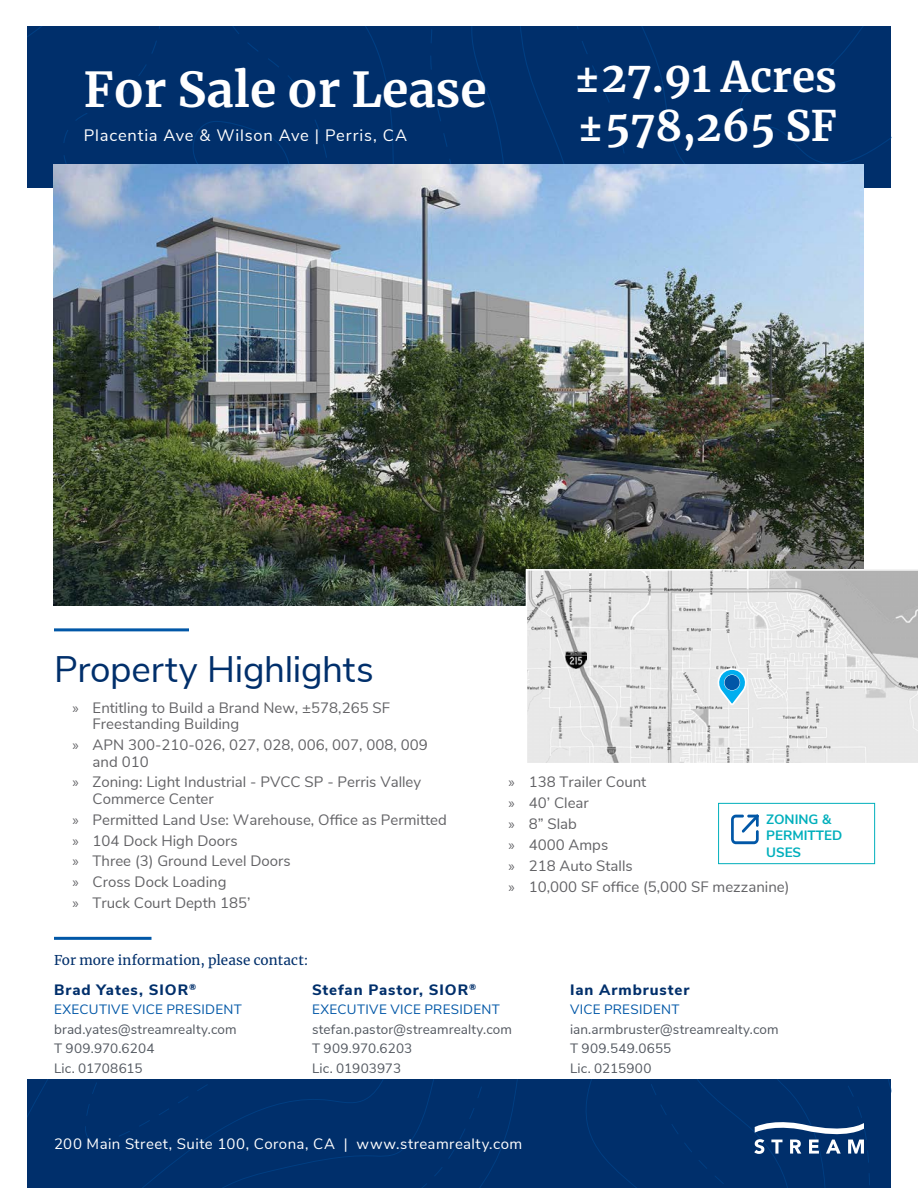
<style>
.page{position:relative;width:918px;height:1188px;background:#fff}
.page>*{position:absolute;margin:0;border:0;box-sizing:border-box;transform-origin:0 0}
.t1{font:700 48px "Merriweather";color:#fff}
.t2{font:700 42px/49.5px "Merriweather";color:#fff}
.t3{font:36.9px "Nunito Sans";letter-spacing:-.01em;color:#002f6b}
.t4{font:16.5px "Nunito Sans";letter-spacing:.05em;color:#fff}
.t5{font:15px/16.5px "Nunito Sans";color:#636366}
.t6{font:15px "Nunito Sans";letter-spacing:.03em;color:#fff}
.Contact{font:800 15px "Nunito Sans";letter-spacing:.06em;color:#002f6b}
.Contact-2{font:13.5px "Nunito Sans";letter-spacing:.01em;color:#52575f}
.Contact-3{font:13.5px "Nunito Sans";letter-spacing:.02em;color:#0157a7}
.t7{font:13.5px "Merriweather";color:#002f6b}
.t8{font:700 13.5px/16.2px "Nunito Sans";color:#00afbc}
.s1{font-family:"Myriad Pro"}
</style>
<div class="page">
<div style="left:721px;top:1079px;width:33px;height:109px;background:#002f6b"></div>
<div style="left:380px;top:1079px;width:341px;height:109px;background:#002f6b"></div>
<div style="left:27px;top:1079px;width:353px;height:109px;background:#002f6b"></div>
<svg style="left:754px;top:1079px;width:137px;height:109px;background:#144077"></svg>
<div style="left:394px;top:26px;width:51px;height:138px;background:#002f6b"></div>
<div style="left:27px;top:26px;width:367px;height:162px;background:#002f6b"></div>
<div style="left:63px;top:26px;width:269px;height:138px;background:#002f6b"></div>
<div style="left:445px;top:26px;width:81px;height:138px;background:#002f6b"></div>
<div style="left:526px;top:26px;width:94px;height:138px;background:#002f6b"></div>
<div style="left:620px;top:26px;width:271px;height:162px;background:#002f6b"></div>
<div style="left:740px;top:26px;width:151px;height:149px;background:#002f6b"></div>
<hr style="left:54px;top:628px;width:135px;height:3px;background:#0157a7">
<img style="left:53px;top:164px;width:811px;height:442px">
<svg style="left:526px;top:569px;width:392px;height:194px;background:#dedede"></svg>
<svg style="left:712px;top:669px;width:38px;height:38px"></svg>
<div style="left:724px;top:675px;width:16px;height:15px;background:#0157a7;border-radius:50%"></div>
<div style="left:718px;top:803px;width:157px;height:61px;border:1px solid #00afbc"></div>
<svg style="left:731px;top:814px;width:28px;height:30px"></svg>
<hr style="left:54px;top:937px;width:98px;height:3px;background:#0157a7">
<img style="left:566px;top:652px;width:20px;height:16px">
<h1 class="t1" style="left:84px;top:57px;width:405px">For Sale or Lease</h1>
<p class="t4" style="left:84px;top:123px;width:325px">Placentia Ave &amp; Wilson Ave | Perris, CA</p>
<h2 class="t2" style="left:574px;top:51px;width:265px">±27.91 Acres ±578,265 SF</h2>
<p class="t3" style="left:54px;top:642px;width:321px">Property Highlights</p>
<p class="t5" style="left:93px;top:698px;width:299px;text-indent:-20px"><span class="s1">»</span> Entitling to Build a Brand New, ±578,265 SF<br>Freestanding Building</p>
<p class="t5" style="left:93px;top:736px;width:337px;text-indent:-20px"><span class="s1">»</span> APN 300-210-026, 027, 028, 006, 007, 008, 009 and 010</p>
<p class="t5" style="left:93px;top:773px;width:330px;text-indent:-20px"><span class="s1">»</span> Zoning: Light Industrial - PVCC SP - Perris Valley<br>Commerce Center</p>
<p class="t5" style="left:72px;top:810px;width:376px"><span class="s1">»</span> Permitted Land Use: Warehouse, Office as Permitted</p>
<p class="t5" style="left:72px;top:831px;width:167px"><span class="s1">»</span> 104 Dock High Doors</p>
<p class="t5" style="left:72px;top:852px;width:220px"><span class="s1">»</span> Three (3) Ground Level Doors</p>
<p class="t5" style="left:72px;top:873px;width:156px"><span class="s1">»</span> Cross Dock Loading</p>
<p class="t5" style="left:72px;top:894px;width:180px"><span class="s1">»</span> Truck Court Depth 185’</p>
<p class="t5" style="left:509px;top:773px;width:139px"><span class="s1">»</span> 138 Trailer Count</p>
<p class="t5" style="left:509px;top:794px;width:82px"><span class="s1">»</span> 40’ Clear</p>
<p class="t5" style="left:509px;top:815px;width:70px"><span class="s1">»</span> 8” Slab</p>
<p class="t5" style="left:509px;top:836px;width:101px"><span class="s1">»</span> 4000 Amps</p>
<p class="t5" style="left:509px;top:856px;width:126px"><span class="s1">»</span> 218 Auto Stalls</p>
<p class="t5" style="left:509px;top:877px;width:282px"><span class="s1">»</span> 10,000 SF office (5,000 SF mezzanine)</p>
<p class="t8" style="left:766px;top:811px;width:67px">ZONING &amp;</p>
<p class="t8" style="left:766px;top:827px;width:78px">PERMITTED<br>USES</p>
<p class="t7" style="left:54px;top:951px;width:256px">For more information, please contact:</p>
<p class="Contact" style="left:54px;top:978px;width:144px">Brad Yates, SIOR<sup>®</sup></p>
<p class="Contact-3" style="left:54px;top:1000px;width:189px">EXECUTIVE VICE PRESIDENT</p>
<p class="Contact-2" style="left:54px;top:1019px;width:184px">brad.yates@streamrealty.com</p>
<p class="Contact-2" style="left:54px;top:1039px;width:102px">T 909.970.6204</p>
<p class="Contact-2" style="left:54px;top:1058px;width:90px">Lic. 01708615</p>
<p class="Contact" style="left:312px;top:978px;width:166px">Stefan Pastor, SIOR<sup>®</sup></p>
<p class="Contact-3" style="left:312px;top:1000px;width:189px">EXECUTIVE VICE PRESIDENT</p>
<p class="Contact-2" style="left:312px;top:1019px;width:202px">stefan.pastor@streamrealty.com</p>
<p class="Contact-2" style="left:312px;top:1039px;width:102px">T 909.970.6203</p>
<p class="Contact-2" style="left:312px;top:1058px;width:91px">Lic. 01903973</p>
<p class="t6" style="left:54px;top:1133px;width:470px">200 Main Street, Suite 100, Corona, CA | www.streamrealty.com</p>
<p class="Contact" style="left:570px;top:978px;width:121px">Ian Armbruster</p>
<p class="Contact-3" style="left:570px;top:1000px;width:111px">VICE PRESIDENT</p>
<p class="Contact-2" style="left:570px;top:1019px;width:210px">ian.armbruster@streamrealty.com</p>
<p class="Contact-2" style="left:570px;top:1039px;width:103px">T 909.549.0655</p>
<p class="Contact-2" style="left:570px;top:1058px;width:83px">Lic. 0215900</p>
</div>
